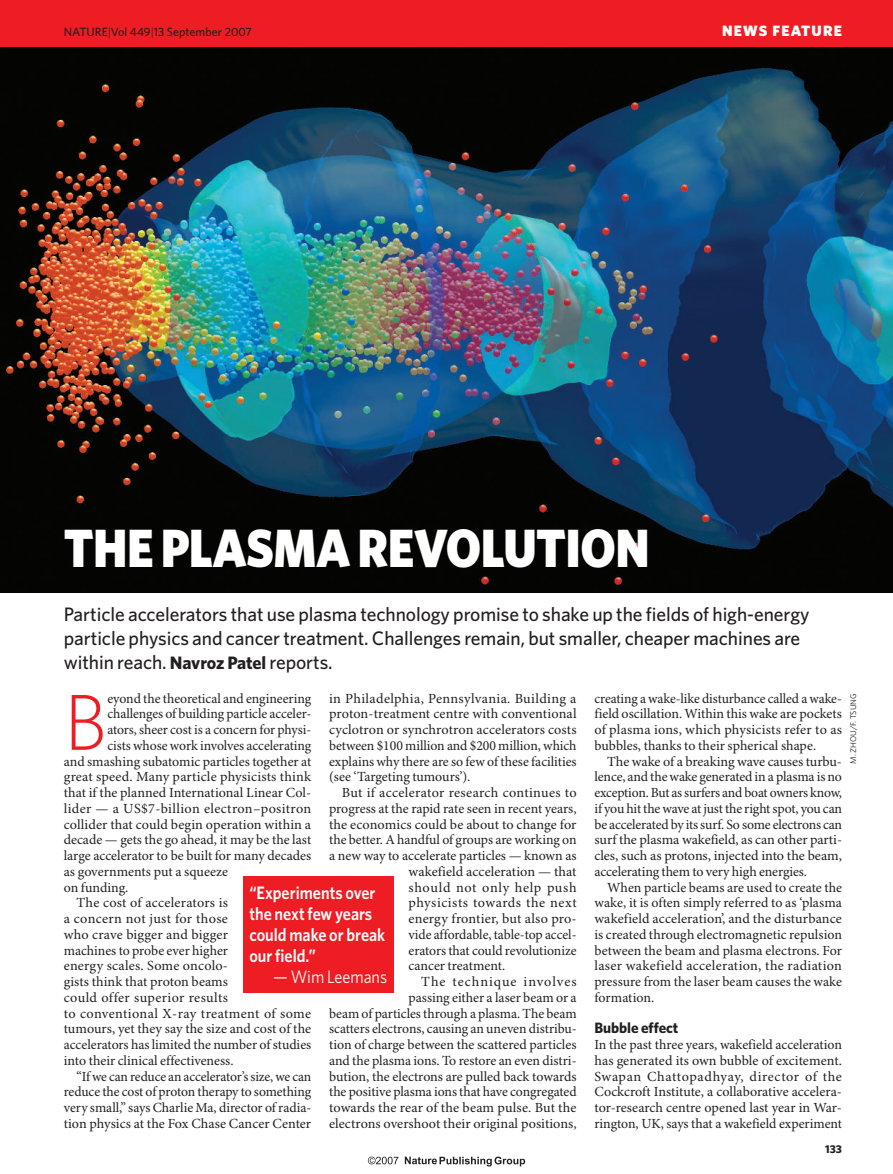
<style>
.page{position:relative;width:893px;height:1174px;background:#fff}
.page>*{position:absolute;margin:0;border:0;box-sizing:border-box;transform-origin:0 0}
.t1{font:300 79.35px "Whitney";color:#ee1d23}
.t2{font:900 54px "Whitney";letter-spacing:-.01em;color:#fff;scale:.9 1}
.t3{font:500 19.5px/24px "Whitney";letter-spacing:-.005em;color:#231f20}
.t4{font:600 18px/21px "Whitney";color:#fff;scale:.9 1}
.t5{font:18px "Whitney";color:#fff;scale:.9 1}
.t6{font:700 15px "Whitney";letter-spacing:-.005em;color:#231f20}
.t7{font:900 15px "Whitney";letter-spacing:.075em;color:#fff}
.t8{font:13.95px/15.8px "Minion Pro";color:#231f20;text-align:justify}
.t9{font:13.95px "Minion Pro";letter-spacing:.025em;color:#231f20}
.t10{font:13.95px "Minion Pro";letter-spacing:.035em;color:#231f20}
.t11{font:13.95px "Minion Pro";letter-spacing:.02em;color:#231f20}
.t12{font:13.95px "Minion Pro";letter-spacing:.045em;color:#231f20}
.t13{font:13.95px "Minion Pro";letter-spacing:.065em;color:#231f20}
.t14{font:500 12px "Whitney";color:#231f20}
.t15{font:700 11.25px "Whitney";color:#231f20}
.t16{font:8.25px "Whitney";color:#231f20}
.s1{font-weight:300}
.s2{font-weight:700;font-size:18px}
</style>
<div class="page">
<img style="left:0;top:47px;width:893px;height:545px">
<div style="left:243px;top:876px;width:151px;height:116px;background:#ee1d23"></div>
<div style="left:0;top:0;width:893px;height:47px;background:#ee1d23"></div>
<svg style="left:405px;top:1156px;width:120px;height:10px"></svg>
<svg style="left:368px;top:1156px;width:30px;height:8px"></svg>
<p class="t14" style="left:64px;top:27px;width:190px">NATURE<span class="s1">|</span>Vol 449<span class="s1">|</span>13 September 2007</p>
<p class="t7" style="left:722px;top:25px;width:121px">NEWS FEATURE</p>
<h2 class="t2" style="left:64px;top:528px;width:653px">THE PLASMA REVOLUTION</h2>
<h3 class="t3" style="left:64px;top:604px;width:747px">Particle accelerators that use plasma technology promise to shake up the fields of high-energy particle physics and cancer treatment. Challenges remain, but smaller, cheaper machines are within reach. <span class="s2">Navroz Patel</span> reports.</h3>
<h1 class="t1" style="left:64px;top:693px;width:45px">B</h1>
<p class="t8" style="left:107px;top:691px;width:205px">eyond the theoretical and engineering</p>
<p class="t8" style="left:329px;top:691px;width:249px">in Philadelphia, Pennsylvania. Buil ding a proton-treatment centre with conventional cyclotron or synchrotron accelerators costs between $100 million and $200 million, which explains why there are so few of these facilities (see ‘Targeting tumours’).</p>
<p class="t9" style="left:342px;top:787px;width:236px">But if accelerator research continues to</p>
<p class="t8" style="left:329px;top:801px;width:249px">progress at the rapid rate seen in recent years,</p>
<p class="t8" style="left:329px;top:817px;width:249px">the economics could be about to change for</p>
<p class="t8" style="left:329px;top:833px;width:249px">the better. A handful of groups are working on</p>
<p class="t8" style="left:329px;top:849px;width:249px">a new way to accelerate particles — known as</p>
<p class="t8" style="left:409px;top:864px;width:170px">wakefield acceleration — that</p>
<p class="t12" style="left:409px;top:881px;width:170px">should not only help push</p>
<p class="t10" style="left:409px;top:897px;width:170px">physicists towards the next</p>
<p class="t8" style="left:409px;top:912px;width:170px">energy frontier, but also pro-</p>
<p class="t8" style="left:409px;top:927px;width:170px">vide affordable, table-top accel-</p>
<p class="t8" style="left:409px;top:943px;width:170px">erators that could revolutionize</p>
<p class="t8" style="left:409px;top:959px;width:98px">cancer treatment.</p>
<p class="t13" style="left:421px;top:976px;width:157px">The technique involves</p>
<p class="t8" style="left:409px;top:990px;width:170px">passing either a laser beam or a</p>
<p class="t8" style="left:329px;top:1006px;width:249px">beam of particles through a plasma. The beam</p>
<p class="t8" style="left:329px;top:1022px;width:249px">scatters electrons, causing an uneven distribu-</p>
<p class="t8" style="left:329px;top:1038px;width:249px">tion of charge between the scattered particles</p>
<p class="t8" style="left:329px;top:1053px;width:249px">and the plasma ions. To restore an even distri-</p>
<p class="t8" style="left:329px;top:1069px;width:249px">bution, the electrons are pulled back towards</p>
<p class="t8" style="left:329px;top:1085px;width:249px">the positive plasma ions that have congregated</p>
<p class="t8" style="left:329px;top:1101px;width:249px">towards the rear of the beam pulse. But the</p>
<p class="t8" style="left:329px;top:1116px;width:249px">electrons overshoot their original positions,</p>
<p class="t8" style="left:107px;top:707px;width:205px">challenges of building particle acceler-</p>
<p class="t8" style="left:107px;top:723px;width:205px">ators, sheer cost is a concern for physi-</p>
<p class="t8" style="left:107px;top:738px;width:205px">cists whose work involves accelerating</p>
<p class="t8" style="left:64px;top:754px;width:249px">and smashing subatomic particles together at</p>
<p class="t8" style="left:64px;top:770px;width:249px">great speed. Many particle physicists think</p>
<p class="t8" style="left:64px;top:786px;width:249px">that if the planned International Linear Col-</p>
<p class="t9" style="left:64px;top:803px;width:249px">lider — a US$7-billion electron–positron</p>
<p class="t8" style="left:64px;top:817px;width:249px">collider that could begin operation within a</p>
<p class="t8" style="left:64px;top:833px;width:249px">decade — gets the go ahead, it may be the last</p>
<p class="t8" style="left:64px;top:849px;width:249px">large accelerator to be built for many decades</p>
<p class="t8" style="left:64px;top:864px;width:166px">as governments put a squeeze</p>
<p class="t8" style="left:64px;top:880px;width:66px">on funding.</p>
<p class="t8" style="left:77px;top:896px;width:153px">The cost of accelerators is</p>
<p class="t11" style="left:64px;top:913px;width:166px">a concern not just for those</p>
<p class="t8" style="left:64px;top:927px;width:166px">who crave bigger and bigger</p>
<p class="t8" style="left:64px;top:943px;width:166px">machines to probe ever higher</p>
<p class="t8" style="left:64px;top:959px;width:166px">energy scales. Some oncolo-</p>
<p class="t8" style="left:64px;top:975px;width:166px">gists think that proton beams</p>
<p class="t9" style="left:64px;top:992px;width:166px">could offer superior results</p>
<p class="t9" style="left:64px;top:1007px;width:249px">to conventional X-ray treatment of some</p>
<p class="t8" style="left:64px;top:1022px;width:249px">tumours, yet they say the size and cost of the</p>
<p class="t8" style="left:64px;top:1038px;width:249px">accelerators has limited the number of studies</p>
<p class="t8" style="left:64px;top:1053px;width:171px">into their clinical effectiveness.</p>
<p class="t8" style="left:77px;top:1069px;width:236px">“If we can reduce an accelerator’s size, we can</p>
<p class="t8" style="left:64px;top:1085px;width:249px">reduce the cost of proton therapy to something</p>
<p class="t8" style="left:64px;top:1101px;width:249px">very small,” says Charlie Ma, director of radia-</p>
<p class="t8" style="left:64px;top:1116px;width:249px">tion physics at the Fox Chase Cancer Center</p>
<p class="t4" style="left:249px;top:883px;width:152px">“Experiments over the next few years could make or break our field.”</p>
<p class="t5" style="left:273px;top:969px;width:128px">— Wim Leemans</p>
<p class="t8" style="left:594px;top:691px;width:249px">creating a wake-like disturbance called a wake&shy;field oscillation. Within this wake are pockets of plasma ions, which physicists refer to as bubbles, thanks to their spherical shape.</p>
<p class="t8" style="left:594px;top:754px;width:249px;text-indent:13px">The wake of a breaking wave causes turbu&shy;lence, and the wake generated in a plasma is no exception. But as surfers and boat owners know, if you hit the wave at just the right spot, you can be accelerated by its surf. So some electrons can surf the plasma wakefield, as can other parti&shy;cles, such as protons, injected into the beam, accelerating them to very high energies.</p>
<p class="t8" style="left:594px;top:880px;width:249px;text-indent:13px">When particle beams are used to create the wake, it is often simply referred to as ‘plasma wakefield acceleration’, and the disturbance is created through electromagnetic repulsion between the beam and plasma electrons. For laser wakefield acceleration, the radiation pressure from the laser beam causes the wake formation.</p>
<p class="t6" style="left:594px;top:1022px;width:85px">Bubble effect</p>
<p class="t8" style="left:594px;top:1038px;width:249px">In the past three years, wakefield acceleration has generated its own bubble of excitement.<br>Swapan Chattopadhyay, director of the Cockcroft Institute, a collaborative accelera&shy;tor-research centre opened last year in War&shy;rington, UK, says that a wakefield experiment</p>
<p class="t15" style="left:825px;top:1144px;width:18px">133</p>
<p class="t16" style="left:850px;top:763px;width:72px;rotate:-90deg">M. ZHOU/F. TSUNG</p>
</div>
